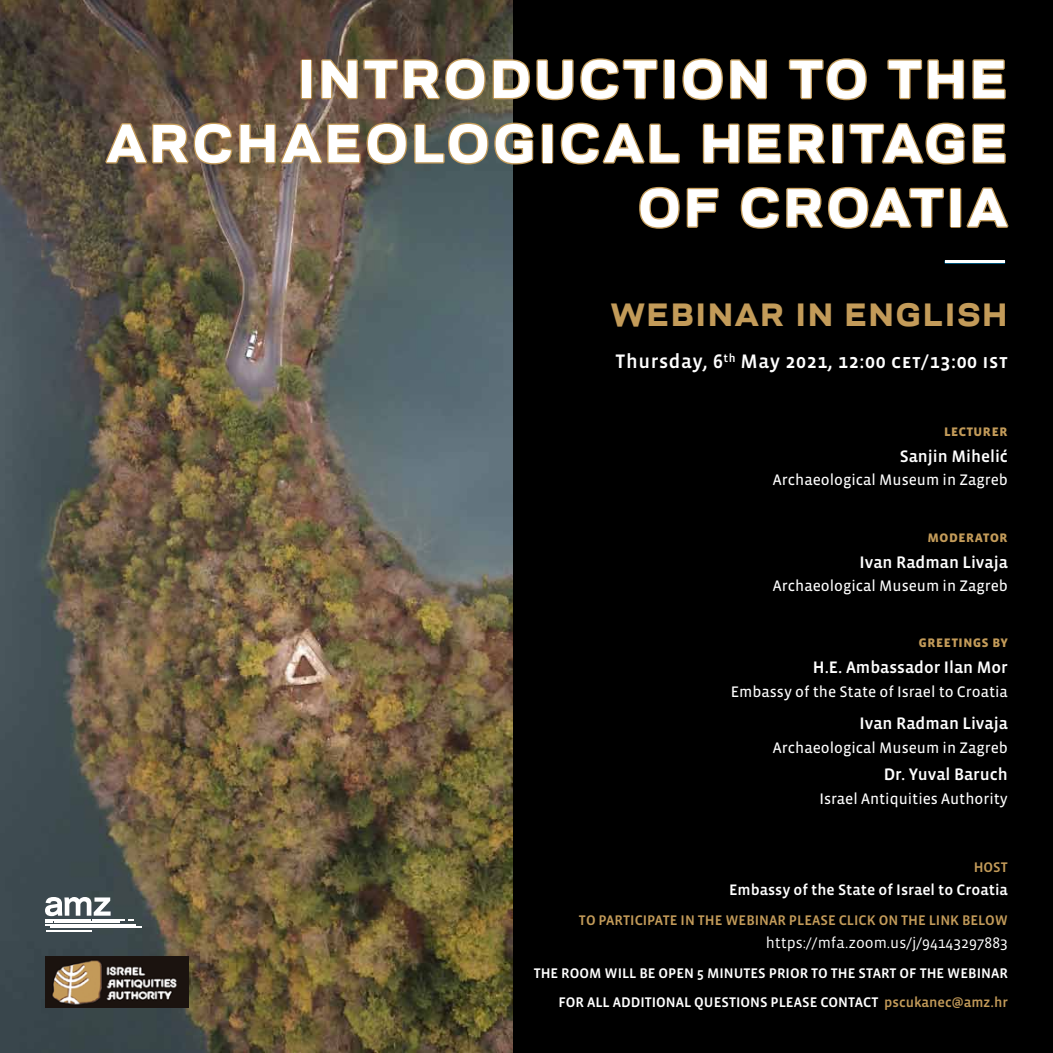
<style>
.page{position:relative;width:1053px;height:1053px;background:#fff}
.page>*{position:absolute;margin:0;border:0;box-sizing:border-box;transform-origin:0 0}
.t1{font:700 66.12px/64.2px "Polaris";letter-spacing:.03em;color:#fff;text-align:right}
.t2{font:300 66.12px "Polaris";color:#fff}
.t3{font:700 40px "Polaris";color:#c39b59}
.t4{font:500 20px "Vista Sans OTCE";letter-spacing:.03em;color:#fff}
.t5{font:500 17px "Vista Sans OTCE";color:#fff}
.t6{font:15.62px "Vista Sans OTCE";color:#fff}
.t7{font:15.62px "Vista Sans OTCE";color:#fff}
.t8{font:700 15.62px "Vista Sans OTCE";color:#c39b59}
.t9{font:500 15.5px "Vista Sans OTCE";color:#fff}
.t10{font:500 14.25px/29.1px "Vista Sans OTCE";color:#fff;text-align:right}
.t11{font:500 14.25px "Vista Sans OTCE";color:#c39b59}
.s1{color:#c39b59}
</style>
<div class="page">
<div style="left:512px;top:0;width:540px;height:1052px;background:#000"></div>
<img style="left:0;top:0;width:512px;height:1052px">
<div style="left:300px;top:59px;width:12px;height:40px;border:3px solid #c39b59"></div>
<svg style="left:319px;top:57px;width:339px;height:45px;background:#584830"></svg>
<div style="left:663px;top:59px;width:11px;height:40px;border:3px solid #c39b59"></div>
<svg style="left:680px;top:57px;width:88px;height:45px;background:#352a18"></svg>
<svg style="left:787px;top:57px;width:81px;height:45px;background:#2f2615"></svg>
<svg style="left:886px;top:58px;width:120px;height:43px;background:#372c19"></svg>
<svg style="left:102px;top:121px;width:432px;height:45px;background:#77654c"></svg>
<div style="left:541px;top:123px;width:12px;height:40px;border:3px solid #c39b59"></div>
<svg style="left:559px;top:121px;width:122px;height:45px;background:#2e2415"></svg>
<svg style="left:701px;top:122px;width:39px;height:43px;background:#3e311c"></svg>
<svg style="left:746px;top:122px;width:83px;height:43px;background:#3c301b"></svg>
<div style="left:832px;top:123px;width:11px;height:40px;border:3px solid #c39b59"></div>
<svg style="left:848px;top:121px;width:158px;height:45px;background:#362b19"></svg>
<svg style="left:637px;top:185px;width:83px;height:45px;background:#322817"></svg>
<svg style="left:739px;top:185px;width:206px;height:45px;background:#322817"></svg>
<div style="left:949px;top:188px;width:12px;height:40px;border:3px solid #c39b59"></div>
<svg style="left:963px;top:185px;width:48px;height:44px;background:#2a2113"></svg>
<hr style="left:46px;top:930px;width:45px;height:2px;background:#fff">
<svg style="left:45px;top:896px;width:96px;height:31px"></svg>
<img style="left:45px;top:956px;width:143px;height:51px">
<h1 class="t1" style="left:106px;top:36px;width:903px">INTRODUCTION TO THE<br>ARCHAEOLOGICAL HERITAGE<br>OF CROATIA</h1>
<h1 class="t2" style="left:941px;top:205px;width:68px">—</h1>
<h2 class="t3" style="left:610px;top:281px;width:107px">webinar</h2>
<h2 class="t3" style="left:795px;top:281px;width:72px">in engli</h2>
<h2 class="t3" style="left:956px;top:281px;width:47px">sh</h2>
<p class="t4" style="left:615px;top:350px;width:394px">Thursday, 6<sup>th</sup> May 2021, 12:00 cet/13:00 ist</p>
<p class="t8" style="left:943px;top:422px;width:66px">lecturer</p>
<p class="t5" style="left:899px;top:446px;width:110px">Sanjin Mihelić</p>
<p class="t6" style="left:772px;top:471px;width:236px">Archaeological Museum in Zagreb</p>
<p class="t8" style="left:927px;top:527px;width:82px">moderator</p>
<p class="t5" style="left:859px;top:552px;width:150px">Ivan Radman Livaja</p>
<p class="t6" style="left:772px;top:576px;width:236px">Archaeological Museum in Zagreb</p>
<p class="t8" style="left:918px;top:633px;width:91px">greetings by</p>
<p class="t5" style="left:812px;top:657px;width:196px">H.E. Ambassador Ilan Mor</p>
<p class="t6" style="left:730px;top:682px;width:279px">Embassy of the State of Israel to Croatia</p>
<p class="t5" style="left:859px;top:713px;width:150px">Ivan Radman Livaja</p>
<p class="t6" style="left:772px;top:738px;width:236px">Archaeological Museum in Zagreb</p>
<p class="t5" style="left:883px;top:765px;width:126px">Dr. Yuval Baruch</p>
<p class="t6" style="left:819px;top:789px;width:189px">Israel Antiquities Authority</p>
<p class="t11" style="left:973px;top:858px;width:36px">HOST</p>
<p class="t9" style="left:729px;top:881px;width:280px">Embassy of the State of Israel to Croatia</p>
<p class="t11" style="left:579px;top:911px;width:430px">TO PARTICIPATE IN THE WEBINAR PLEASE CLICK ON THE LINK BELOW</p>
<p class="t7" style="left:765px;top:933px;width:244px">https://mfa.zoom.us/j/94143297883</p>
<p class="t10" style="left:533px;top:958px;width:475px">THE ROOM WILL BE OPEN 5 MINUTES PRIOR TO THE START OF THE WEBINAR<br>FOR ALL ADDITIONAL QUESTIONS PLEASE CONTACT <span class="s1">pscukanec@amz.hr</span></p>
</div>
